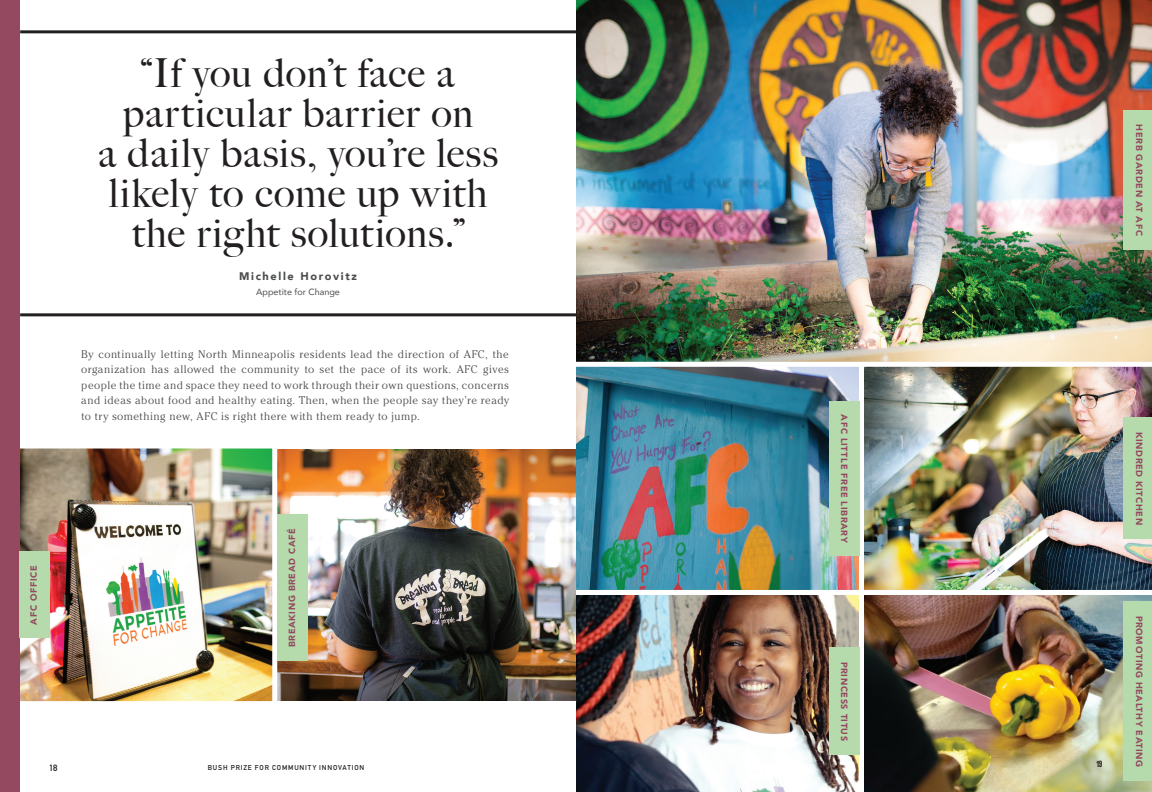
<style>
.page{position:relative;width:1152px;height:792px;background:#fff}
.page>*{position:absolute;margin:0;border:0;box-sizing:border-box;transform-origin:0 0}
.Quotes_Style_Black{font:500 40px/40px "Big Caslon";letter-spacing:.025em;color:#231f20;text-align:center}
.Body_Copy{font:300 11px/15.5px "Cheltenham Std";letter-spacing:.045em;color:#4b4c4d;text-align:justify}
.Quote_Credit{font:900 11px "Avenir";letter-spacing:.15em;color:#4b4c4d}
.Photo_Captians_Mint{font:900 9px "Avenir";letter-spacing:.07em;color:#944960}
.Quote_Credit_Org{font:9px "Avenir";color:#4b4c4d}
.t1{font:700 9px "DIN Alternate";color:#231f20}
.t2{font:700 9px "Bison";color:#231f20}
.t3{font:700 7px "DIN Alternate";letter-spacing:.12em;color:#231f20}
</style>
<div class="page">
<img style="left:568px;top:597px;width:288px;height:195px">
<img style="left:856px;top:597px;width:296px;height:195px">
<img style="left:576px;top:369px;width:280px;height:228px">
<img style="left:856px;top:369px;width:296px;height:228px">
<img style="left:568px;top:0;width:584px;height:369px">
<img style="left:280px;top:449px;width:296px;height:251px">
<img style="left:19px;top:441px;width:261px;height:268px">
<div style="left:0;top:0;width:19px;height:792px;background:#944960"></div>
<hr style="left:20px;top:30px;width:556px;height:3px;background:#231f20">
<hr style="left:20px;top:313px;width:556px;height:3px;background:#231f20">
<div style="left:1124px;top:110px;width:28px;height:140px;background:#b5dbac"></div>
<div style="left:1124px;top:418px;width:28px;height:121px;background:#b5dbac"></div>
<div style="left:829px;top:401px;width:30px;height:155px;background:#b5dbac"></div>
<div style="left:829px;top:647px;width:30px;height:108px;background:#b5dbac"></div>
<div style="left:1124px;top:602px;width:28px;height:179px;background:#b5dbac"></div>
<div style="left:277px;top:515px;width:30px;height:146px;background:#b5dbac"></div>
<div style="left:19px;top:552px;width:30px;height:86px;background:#b5dbac"></div>
<p class="Photo_Captians_Mint" style="left:26px;top:625px;width:60px;rotate:-90deg">AFC OFFICE</p>
<p class="Quotes_Style_Black" style="left:98px;top:52px;width:402px">“If you don’t face a particular barrier on<br>a daily basis, you’re less likely to come up with the right solutions.”</p>
<p class="Quote_Credit" style="left:239px;top:267px;width:119px">Michelle Horovitz</p>
<p class="Quote_Credit_Org" style="left:256px;top:285px;width:85px">Appetite for Change</p>
<p class="Body_Copy" style="left:81px;top:346px;width:430px">By continually letting North Minneapolis residents lead the direction of AFC, the organization has allowed the community to set the pace of its work. AFC gives people the time and space they need to work through their own questions, concerns and ideas about food and healthy eating. Then, when the people say they’re ready to try something new, AFC is right there with them ready to jump.</p>
<p class="Photo_Captians_Mint" style="left:284px;top:647px;width:120px;rotate:-90deg">BREAKING BREAD CAFÉ</p>
<p class="t1" style="left:49px;top:761px;width:10px">18</p>
<p class="t3" style="left:208px;top:762px;width:158px">BUSH PRIZE FOR COMMUNITY INNOVATION</p>
<p class="Photo_Captians_Mint" style="left:852px;top:414px;width:130px;rotate:90deg">AFC LITTLE FREE LIBRARY</p>
<p class="Photo_Captians_Mint" style="left:852px;top:662px;width:81px;rotate:90deg">PRINCESS TITUS</p>
<p class="Photo_Captians_Mint" style="left:1147px;top:124px;width:113px;rotate:90deg">HERB GARDEN AT AFC</p>
<p class="Photo_Captians_Mint" style="left:1147px;top:432px;width:95px;rotate:90deg">KINDRED KITCHEN</p>
<p class="t2" style="left:1096px;top:758px;width:8px">19</p>
<p class="Photo_Captians_Mint" style="left:1147px;top:616px;width:153px;rotate:90deg">PROMOTING HEALTHY EATING</p>
</div>
